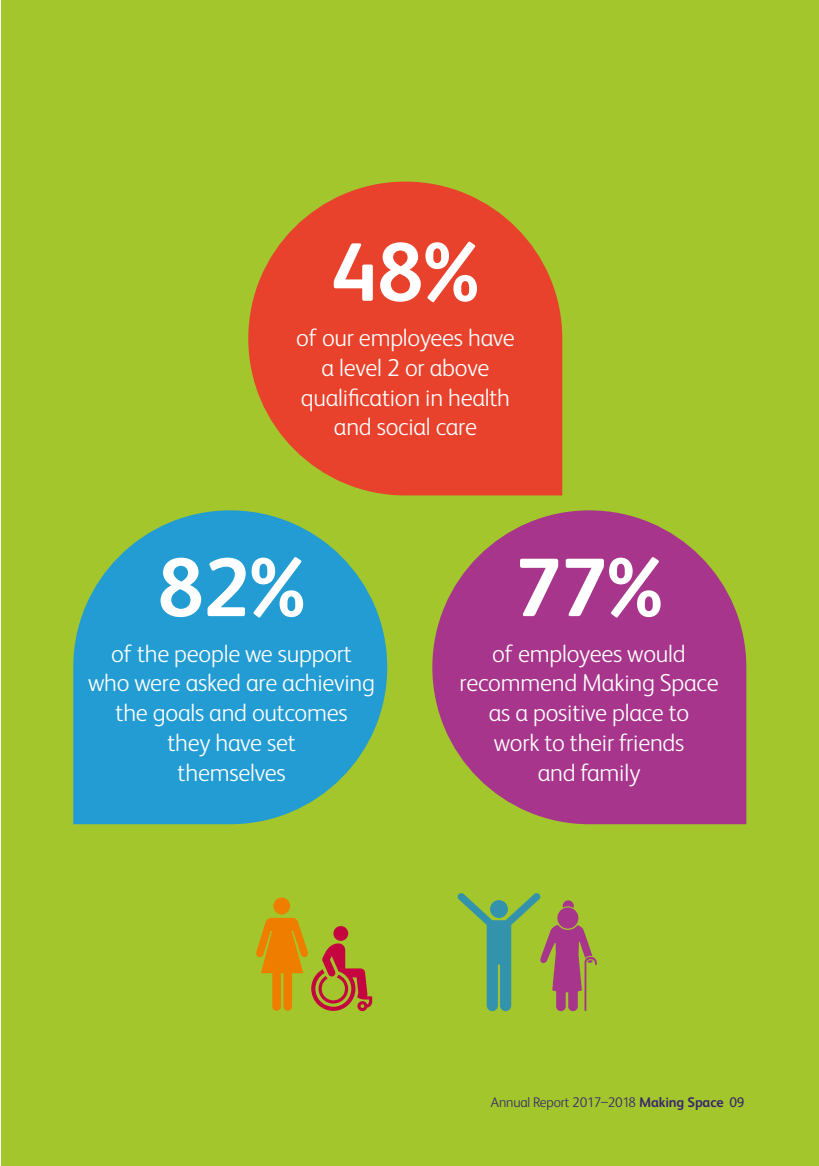
<style>
.page{position:relative;width:819px;height:1166px;background:#fff}
.page>*{position:absolute;margin:0;border:0;box-sizing:border-box;transform-origin:0 0}
.t1{font:700 82.95px "FS Albert";color:#fff}
.t2{font:300 24.5px/29.8px "FS Albert";letter-spacing:-.01em;color:#fff;text-align:center}
.t3{font:300 14px "FS Albert";letter-spacing:-.01em;color:#39276c}
.s1{font-weight:700}
.s2{font-weight:400}
</style>
<div class="page">
<div style="left:1px;top:0;width:818px;height:1166px;background:#a2c62c"></div>
<svg style="left:248px;top:182px;width:314px;height:313px;fill:#e8412c"></svg>
<svg style="left:73px;top:510px;width:314px;height:314px;fill:#229cd2"></svg>
<svg style="left:432px;top:510px;width:314px;height:314px;fill:#a7358b"></svg>
<svg style="left:457px;top:893px;width:140px;height:119px"></svg>
<div style="left:490px;top:900px;width:18px;height:18px;background:#3393ad;border-radius:50%"></div>
<div style="left:273px;top:897px;width:17px;height:17px;background:#ef7d00;border-radius:50%"></div>
<svg style="left:256px;top:918px;width:116px;height:93px"></svg>
<h1 class="t1" style="left:331px;top:216px;width:149px">48%</h1>
<p class="t2" style="left:296px;top:322px;width:220px">of our employees have a level 2 or above qualification in health and social care</p>
<h1 class="t1" style="left:157px;top:531px;width:149px">82%</h1>
<p class="t2" style="left:88px;top:637px;width:288px">of the people we support who were asked are achieving the goals and outcomes<br>they have set<br>themselves</p>
<h1 class="t1" style="left:515px;top:531px;width:149px">77%</h1>
<p class="t2" style="left:459px;top:637px;width:261px">of employees would recommend Making Space as a positive place to<br>work to their friends<br>and family</p>
<p class="t3" style="left:491px;top:1093px;width:255px">Annual Report 2017–2018 <span class="s1">Making Space</span> <span class="s2">09</span></p>
</div>
